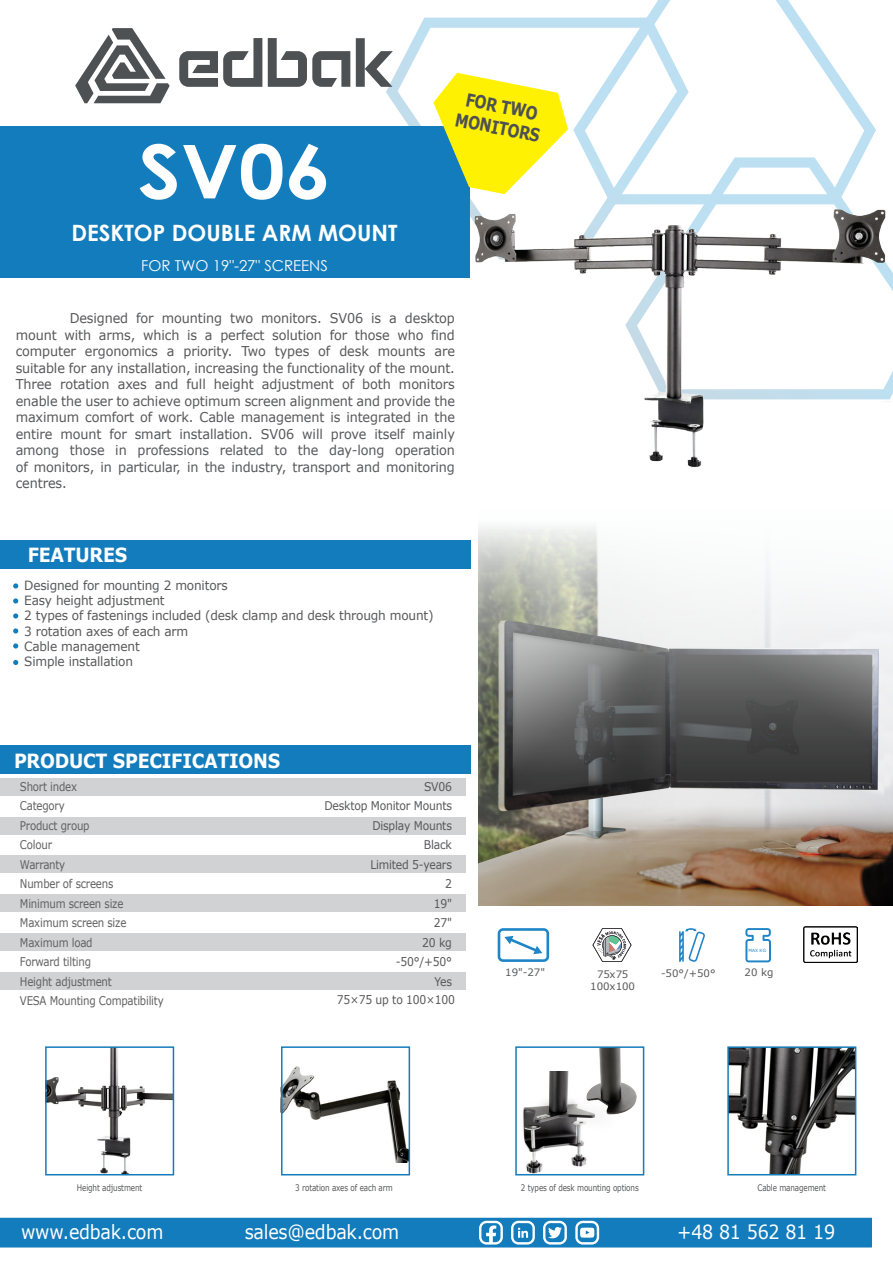
<style>
.page{position:relative;width:893px;height:1263px;background:#fff}
.page>*{position:absolute;margin:0;border:0;box-sizing:border-box;transform-origin:0 0}
.t1{font:700 74.25px "Century Gothic";color:#fff;scale:1.11 1}
.t2{font:700 22.5px "Century Gothic";color:#fff}
.t3{font:19.5px "Verdana";letter-spacing:-.015em;color:#fff;scale:.9 1}
.t4{font:700 19.5px "Verdana";letter-spacing:-.015em;color:#fff;scale:.9 1}
.t5{font:700 18px/21.6px "Verdana";color:#4d5154;text-align:center;scale:.79 1}
.t6{font:15px "Century Gothic";color:#fff}
.t7{font:13.5px/16.5px "Verdana";letter-spacing:-.01em;color:#57585a;text-align:justify;scale:.95 1}
.t8{font:12.75px/15.3px "Verdana";letter-spacing:-.015em;color:#57585a;scale:.95 1}
.t9{font:12px/19.5px "Verdana";letter-spacing:-.02em;color:#606160;scale:.85 1}
.t10{font:12px/19.5px "Verdana";letter-spacing:-.02em;color:#57585a;text-align:right;scale:.9 1}
.t11{font:10.2px/12.3px "Verdana";color:#57585a;text-align:center}
.t12{font:9px "Verdana";letter-spacing:-.015em;color:#57585a;scale:.8 1}
.t13{font:4.35px "Verdana";color:#1f85c7}
</style>
<div class="page">
<svg style="left:573px;top:0;width:271px;height:82px"></svg>
<svg style="left:386px;top:18px;width:303px;height:108px"></svg>
<div style="left:0;top:1218px;width:872px;height:29px;background:#137cbc"></div>
<svg style="left:75px;top:28px;width:95px;height:75px"></svg>
<svg style="left:268px;top:38px;width:82px;height:49px"></svg>
<svg style="left:179px;top:38px;width:83px;height:49px"></svg>
<svg style="left:356px;top:38px;width:37px;height:49px"></svg>
<svg style="left:478px;top:533px;width:415px;height:372px"></svg>
<img style="left:469px;top:82px;width:422px;height:451px">
<img style="left:48px;top:1049px;width:123px;height:123px">
<img style="left:284px;top:1066px;width:123px;height:96px">
<img style="left:523px;top:1072px;width:73px;height:100px">
<img style="left:585px;top:1049px;width:52px;height:66px">
<img style="left:730px;top:1049px;width:123px;height:123px">
<div style="left:281px;top:1046px;width:129px;height:129px;border:2px solid #137cbc"></div>
<div style="left:515px;top:1046px;width:129px;height:129px;border:2px solid #137cbc"></div>
<div style="left:727px;top:1046px;width:129px;height:129px;border:2px solid #137cbc"></div>
<div style="left:45px;top:1046px;width:129px;height:129px;border:2px solid #137cbc"></div>
<div style="left:0;top:745px;width:470px;height:29px;background:#137cbc"></div>
<div style="left:0;top:855px;width:466px;height:18px;background:#d1d2d4"></div>
<div style="left:0;top:894px;width:466px;height:18px;background:#d1d2d4"></div>
<div style="left:0;top:817px;width:466px;height:18px;background:#d1d2d4"></div>
<div style="left:0;top:933px;width:466px;height:18px;background:#d1d2d4"></div>
<div style="left:0;top:778px;width:466px;height:18px;background:#d1d2d4"></div>
<div style="left:0;top:972px;width:466px;height:18px;background:#d1d2d4"></div>
<svg style="left:592px;top:928px;width:39px;height:34px"></svg>
<svg style="left:679px;top:928px;width:26px;height:34px"></svg>
<svg style="left:498px;top:928px;width:51px;height:34px"></svg>
<svg style="left:745px;top:928px;width:26px;height:34px"></svg>
<img style="left:803px;top:926px;width:55px;height:36px">
<svg style="left:13px;top:583px;width:5px;height:5px"></svg>
<svg style="left:13px;top:598px;width:5px;height:5px"></svg>
<svg style="left:13px;top:613px;width:5px;height:5px"></svg>
<svg style="left:13px;top:628px;width:5px;height:5px"></svg>
<svg style="left:13px;top:643px;width:5px;height:5px"></svg>
<svg style="left:13px;top:660px;width:5px;height:5px"></svg>
<div style="left:0;top:540px;width:471px;height:28px;background:#137cbc"></div>
<div style="left:0;top:126px;width:469px;height:152px;background:#137cbc"></div>
<svg style="left:433px;top:73px;width:135px;height:121px"></svg>
<h1 class="t1" style="left:138px;top:115px;width:175px">SV06</h1>
<h2 class="t2" style="left:71px;top:216px;width:328px">DESKTOP DOUBLE ARM MOUNT</h2>
<p class="t6" style="left:141px;top:255px;width:188px">FOR TWO 19"-27" SCREENS</p>
<h3 class="t5" style="left:462px;top:88px;width:110px;rotate:11deg">FOR TWO<br>MONITORS</h3>
<p class="t7" style="left:16px;top:310px;width:464px;text-indent:54px">Designed for mounting two monitors. SV06 is a desktop mount with arms, which is a perfect solution for those who find computer ergonomics a priority. Two types of desk mounts are suitable for any installation, increasing the functionality of the mount.<br>Three rotation axes and full height adjustment of both monitors enable the user to achieve optimum screen alignment and provide the maximum comfort of work. Cable management is integrated in the entire mount for smart installation. SV06 will prove itself mainly among those in professions related to the day-long operation of monitors, in particular, in the industry, transport and monitoring centres.</p>
<h3 class="t4" style="left:28px;top:542px;width:112px">FEATURES</h3>
<p class="t8" style="left:24px;top:578px;width:432px">Designed for mounting 2 monitors<br>Easy height adjustment<br>2 types of fastenings included (desk clamp and desk through mount)<br>3 rotation axes of each arm<br>Cable management<br>Simple installation</p>
<h3 class="t4" style="left:14px;top:748px;width:297px">PRODUCT SPECIFICATIONS</h3>
<p class="t9" style="left:20px;top:777px;width:83px">Short index<br>Category<br>Product group<br>Colour<br>Warranty</p>
<p class="t10" style="left:325px;top:777px;width:143px">SV06<br>Desktop Monitor Mounts<br>Display Mounts<br>Black<br>Limited 5-years</p>
<p class="t9" style="left:20px;top:874px;width:111px">Number of screens</p>
<p class="t10" style="left:445px;top:874px;width:9px">2</p>
<p class="t9" style="left:20px;top:894px;width:123px">Minimum screen size</p>
<p class="t10" style="left:434px;top:894px;width:22px">19"</p>
<p class="t9" style="left:20px;top:913px;width:127px">Maximum screen size</p>
<p class="t10" style="left:434px;top:913px;width:22px">27"</p>
<p class="t9" style="left:20px;top:933px;width:87px">Maximum load</p>
<p class="t10" style="left:422px;top:933px;width:35px">20 kg</p>
<p class="t9" style="left:20px;top:952px;width:85px">Forward tilting</p>
<p class="t10" style="left:396px;top:952px;width:64px">-50°/+50°</p>
<p class="t9" style="left:20px;top:972px;width:110px">Height adjustment</p>
<p class="t10" style="left:434px;top:972px;width:21px">Yes</p>
<p class="t9" style="left:20px;top:991px;width:171px">VESA Mounting Compatibility</p>
<p class="t10" style="left:337px;top:990px;width:133px">75×75 up to 100×100</p>
<p class="t13" style="left:748px;top:947px;width:19px">MAX KG</p>
<p class="t11" style="left:505px;top:966px;width:41px">19"-27"</p>
<p class="t11" style="left:661px;top:967px;width:56px">-50°/+50°</p>
<p class="t11" style="left:745px;top:967px;width:30px">20 kg</p>
<p class="t11" style="left:590px;top:968px;width:46px">75x75<br>100x100</p>
<p class="t12" style="left:77px;top:1181px;width:83px">Height adjustment</p>
<p class="t12" style="left:295px;top:1181px;width:123px">3 rotation axes of each arm</p>
<p class="t12" style="left:521px;top:1181px;width:149px">2 types of desk mounting options</p>
<p class="t12" style="left:757px;top:1181px;width:87px">Cable management</p>
<h3 class="t3" style="left:21px;top:1220px;width:160px">www.edbak.com</h3>
<h3 class="t3" style="left:245px;top:1220px;width:173px">sales@edbak.com</h3>
<h3 class="t3" style="left:677px;top:1220px;width:177px">+48 81 562 81 19</h3>
</div>
